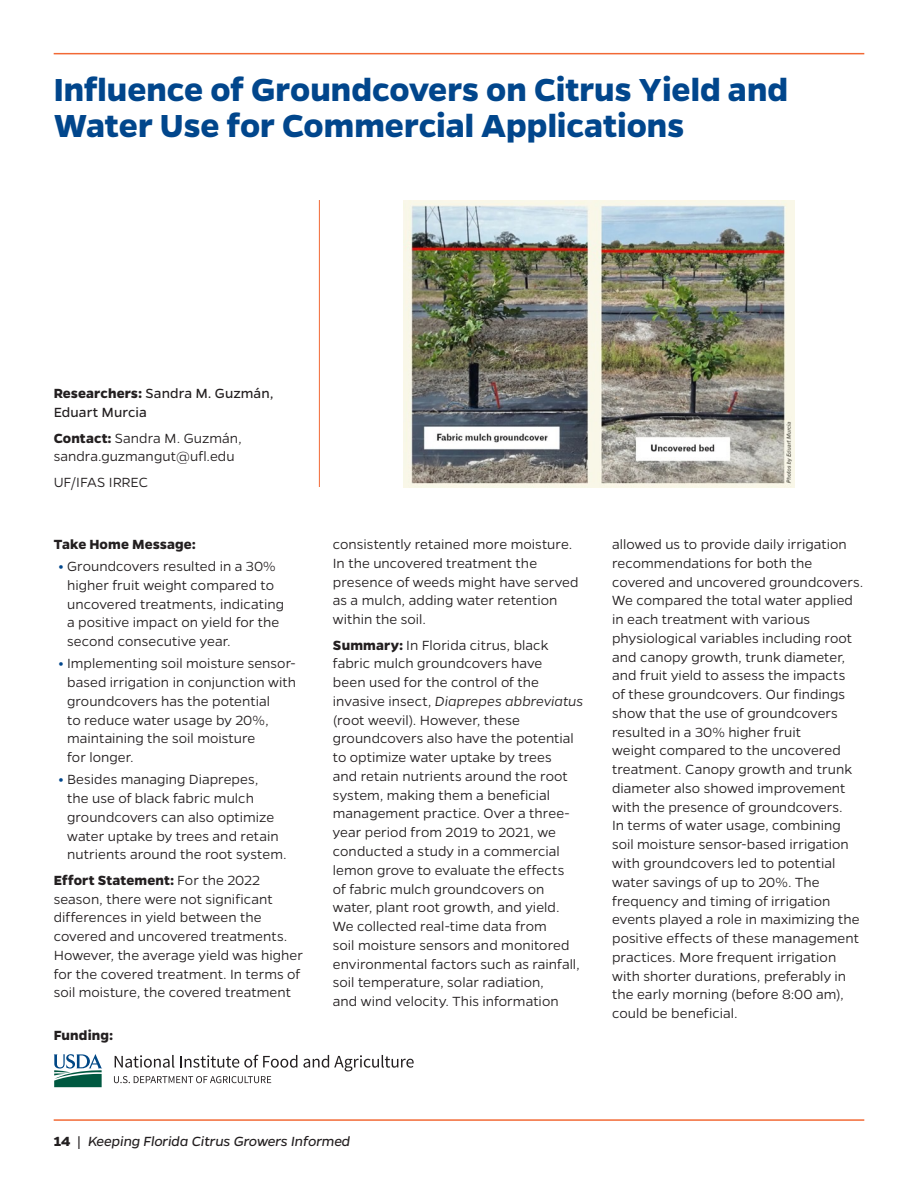
<style>
.page{position:relative;width:918px;height:1188px;background:#fff}
.page>*{position:absolute;margin:0;border:0;box-sizing:border-box;transform-origin:0 0}
.t1{font:700 36px/36px "Gentona";color:#01468c}
.t2{font:300 15px/18.8px "Gentona";letter-spacing:.005em;color:#231f20}
.t3{font:15px/18.8px "Gentona";letter-spacing:.005em;color:#231f20}
.t4{font:italic 15px "Gentona";letter-spacing:-.01em;color:#231f20}
.t5{font:700 15px "Gentona";letter-spacing:.01em;color:#231f20}
.s1{font-weight:700}
.s2{font-weight:700;color:#01468c}
.s3{font-style:italic}
.s4{font-weight:700;font-style:normal}
.s5{font-style:normal}
</style>
<div class="page">
<hr style="left:54px;top:53px;width:810px;height:1px;background:#f26935">
<hr style="left:54px;top:1119px;width:810px;height:1px;background:#f26935">
<hr style="left:319px;top:200px;width:1px;height:287px;background:#f26935">
<img style="left:403px;top:200px;width:391px;height:287px">
<svg style="left:115px;top:1054px;width:59px;height:13px"></svg>
<svg style="left:180px;top:1054px;width:117px;height:13px"></svg>
<svg style="left:303px;top:1054px;width:110px;height:17px"></svg>
<svg style="left:114px;top:1076px;width:157px;height:7px"></svg>
<svg style="left:54px;top:1054px;width:48px;height:33px"></svg>
<h2 class="t1" style="left:54px;top:71px;width:735px">Influence of Groundcovers on Citrus Yield and<br>Water Use for Commercial Applications</h2>
<p class="t3" style="left:54px;top:384px;width:221px"><span class="s1">Researchers:</span> Sandra M. Guzmán,<br>Eduart Murcia</p>
<p class="t2" style="left:54px;top:428px;width:189px"><span class="s1">Contact:</span> Sandra M. Guzmán, sandra.guzmangut@ufl.edu</p>
<p class="t2" style="left:54px;top:472px;width:96px">UF/IFAS IRREC</p>
<p class="t5" style="left:54px;top:535px;width:144px">Take Home Message:</p>
<p class="t2" style="left:67px;top:557px;width:218px;text-indent:-9px"><span class="s2">•</span> Groundcovers resulted in a 30% higher fruit weight compared to uncovered treatments, indicating a positive impact on yield for the second consecutive year.</p>
<p class="t2" style="left:67px;top:654px;width:230px;text-indent:-9px"><span class="s2">•</span> Implementing soil moisture sensor&shy;based irrigation in conjunction with groundcovers has the potential<br>to reduce water usage by 20%, maintaining the soil moisture<br>for longer.</p>
<p class="t2" style="left:67px;top:770px;width:221px;text-indent:-9px"><span class="s2">•</span> Besides managing Diaprepes,<br>the use of black fabric mulch groundcovers can also optimize water uptake by trees and retain nutrients around the root system.</p>
<p class="t2" style="left:54px;top:870px;width:251px"><span class="s1">Effort Statement:</span> For the 2022 season, there were not significant differences in yield between the covered and uncovered treatments.<br>However, the average yield was higher for the covered treatment. In terms of soil moisture, the covered treatment</p>
<p class="t5" style="left:54px;top:1026px;width:61px">Funding:</p>
<p class="t2" style="left:333px;top:534px;width:247px">consistently retained more moisture.<br>In the uncovered treatment the presence of weeds might have served as a mulch, adding water retention within the soil.</p>
<p class="t2" style="left:333px;top:635px;width:252px"><span class="s1">Summary:</span> In Florida citrus, black fabric mulch groundcovers have<br>been used for the control of the invasive insect, <span class="s3">Diaprepes abbreviatus </span>(root weevil). However, these groundcovers also have the potential to optimize water uptake by trees<br>and retain nutrients around the root system, making them a beneficial management practice. Over a three&shy;year period from 2019 to 2021, we conducted a study in a commercial lemon grove to evaluate the effects<br>of fabric mulch groundcovers on water, plant root growth, and yield.<br>We collected real-time data from<br>soil moisture sensors and monitored environmental factors such as rainfall, soil temperature, solar radiation,<br>and wind velocity. This information</p>
<p class="t2" style="left:612px;top:534px;width:253px">allowed us to provide daily irrigation recommendations for both the covered and uncovered groundcovers.<br>We compared the total water applied in each treatment with various physiological variables including root and canopy growth, trunk diameter, and fruit yield to assess the impacts<br>of these groundcovers. Our findings show that the use of groundcovers resulted in a 30% higher fruit<br>weight compared to the uncovered treatment. Canopy growth and trunk diameter also showed improvement with the presence of groundcovers.<br>In terms of water usage, combining soil moisture sensor-based irrigation with groundcovers led to potential water savings of up to 20%. The frequency and timing of irrigation events played a role in maximizing the positive effects of these management practices. More frequent irrigation with shorter durations, preferably in the early morning (before 8:00 am), could be beneficial.</p>
<p class="t4" style="left:54px;top:1132px;width:298px"><span class="s4">14</span> <span class="s5">|</span> Keeping Florida Citrus Growers Informed</p>
</div>
